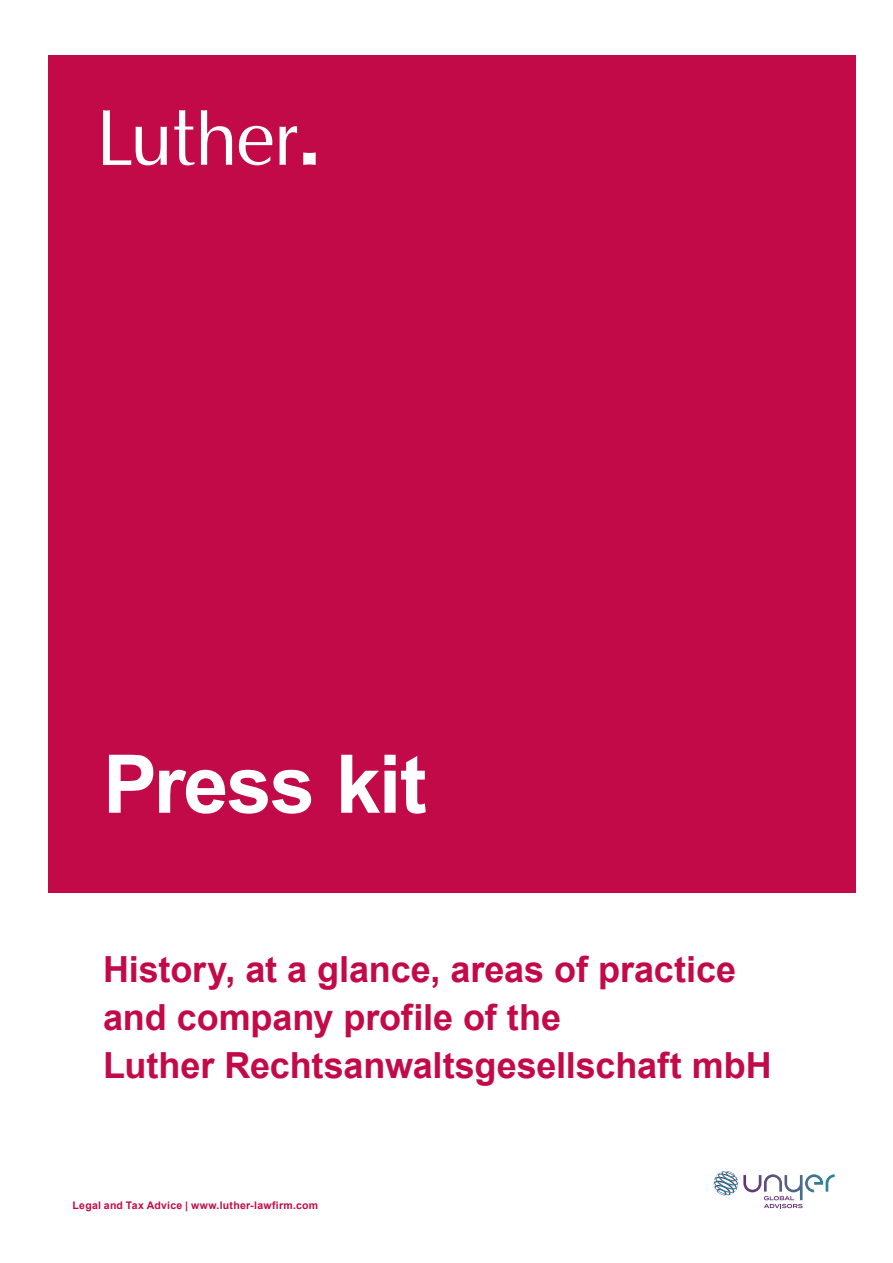
<style>
.page{position:relative;width:893px;height:1263px;background:#fff}
.page>*{position:absolute;margin:0;border:0;box-sizing:border-box;transform-origin:0 0}
.t1{font:700 81px "Arial";letter-spacing:-.025em;color:#fff}
.t2{font:700 36px/48px "Arial";letter-spacing:-.005em;color:#c30a49}
.t3{font:700 10.5px "Arial";letter-spacing:.025em;color:#c30a49}
</style>
<div class="page">
<div style="left:48px;top:55px;width:808px;height:838px;background:#c30a49"></div>
<svg style="left:303px;top:152px;width:13px;height:13px"></svg>
<svg style="left:239px;top:126px;width:33px;height:39px"></svg>
<svg style="left:103px;top:110px;width:64px;height:55px"></svg>
<svg style="left:201px;top:110px;width:31px;height:55px"></svg>
<svg style="left:174px;top:110px;width:20px;height:55px"></svg>
<svg style="left:280px;top:126px;width:17px;height:39px"></svg>
<svg style="left:713px;top:1171px;width:122px;height:37px"></svg>
<h1 class="t1" style="left:103px;top:727px;width:325px">Press kit</h1>
<p class="t2" style="left:103px;top:946px;width:670px">History, at a glance, areas of practice and company profile of the<br>Luther Rechtsanwaltsgesellschaft mbH</p>
<p class="t3" style="left:73px;top:1198px;width:247px">Legal and Tax Advice | www.luther-lawfirm.com</p>
</div>
